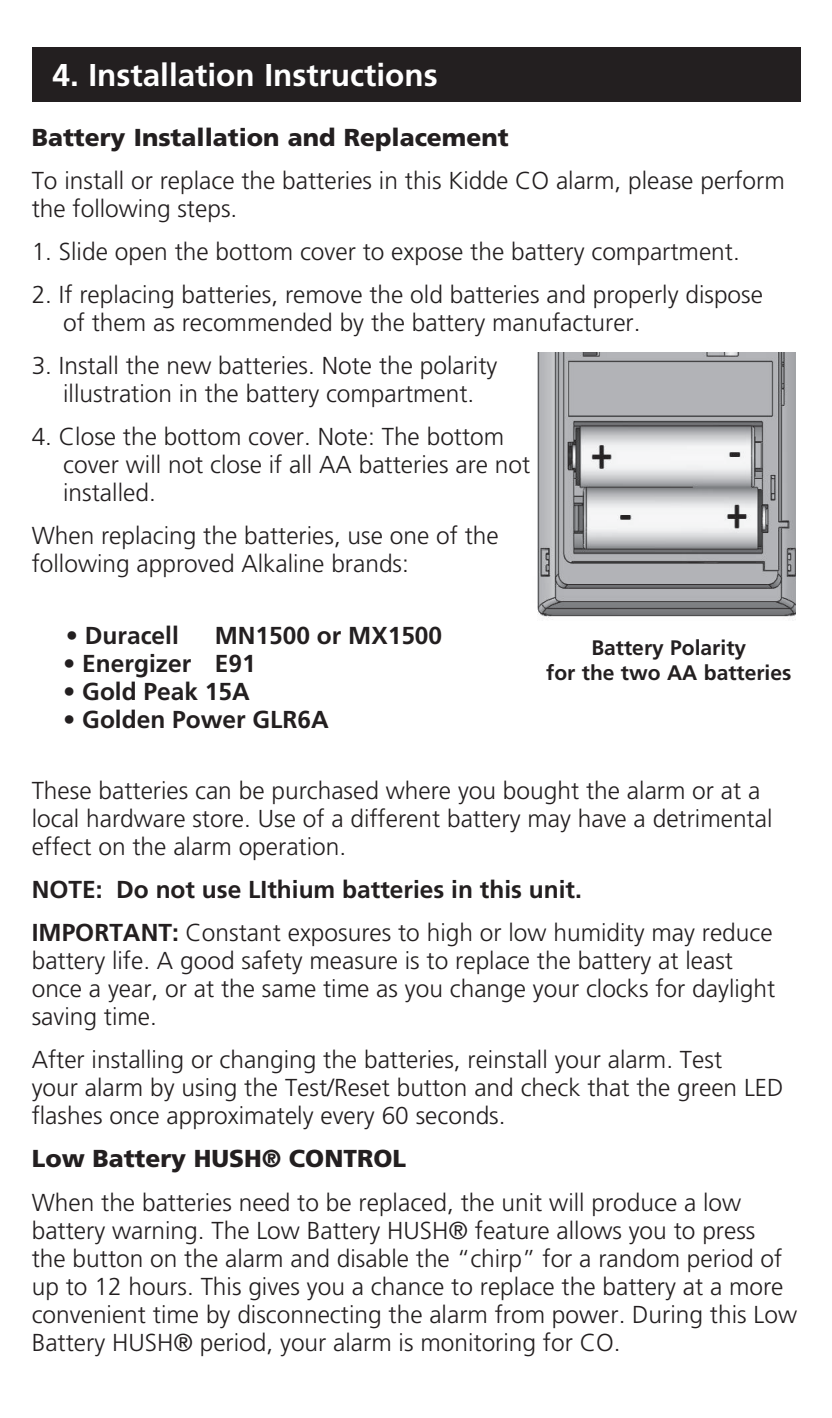
<style>
.page{position:relative;width:832px;height:1418px;background:#fff}
.page>*{position:absolute;margin:0;border:0;box-sizing:border-box;transform-origin:0 0}
.t1{font:700 31.5px "Frutiger";color:#fff}
.t2{font:300 24.5px/28px "Frutiger";color:#231f20}
.t3{font:700 24.5px/43.1px "Frutiger";color:#231f20}
.t4{font:900 24.5px "Frutiger";color:#231f20}
.t5{font:700 21px/24.5px "Frutiger";color:#231f20;text-align:center}
.s1{font-weight:300}
</style>
<div class="page">
<div style="left:32px;top:47px;width:768px;height:54px;background:#231f20"></div>
<img style="left:537px;top:353px;width:259px;height:267px">
<p class="t1" style="left:52px;top:56px;width:387px">4. Installation Instructions</p>
<p class="t4" style="left:32px;top:122px;width:478px">Battery Installation and Replacement</p>
<p class="t2" style="left:32px;top:167px;width:754px">To install or replace the batteries in this Kidde CO alarm, please perform the following steps.</p>
<p class="t2" style="left:32px;top:238px;width:709px">1. Slide open the bottom cover to expose the battery compartment.</p>
<p class="t2" style="left:63px;top:281px;width:701px;text-indent:-32px">2. If replacing batteries, remove the old batteries and properly dispose of them as recommended by the battery manufacturer.</p>
<p class="t2" style="left:32px;top:352px;width:467px;text-align:center">3. Install the new batteries. Note the polarity illustration in the battery compartment.</p>
<p class="t2" style="left:63px;top:423px;width:468px;text-indent:-32px">4. Close the bottom cover. Note: The bottom cover will not close if all AA batteries are not installed.</p>
<p class="t2" style="left:32px;top:522px;width:468px">When replacing the batteries, use one of the following approved Alkaline brands:</p>
<p class="t3" style="left:66px;top:613px;width:114px">• Duracell</p>
<p class="t3" style="left:215px;top:613px;width:229px">MN1500 or MX1500</p>
<p class="t3" style="left:63px;top:641px;width:194px">• Energizer E91</p>
<p class="t3" style="left:63px;top:669px;width:188px">• Gold Peak 15A</p>
<p class="t3" style="left:63px;top:697px;width:267px">• Golden Power GLR6A</p>
<p class="t5" style="left:546px;top:636px;width:247px">Battery Polarity<br>for the two AA batteries</p>
<p class="t2" style="left:32px;top:776px;width:742px">These batteries can be purchased where you bought the alarm or at a local hardware store. Use of a different battery may have a detrimental effect on the alarm operation.</p>
<p class="t3" style="left:32px;top:868px;width:742px">NOTE: Do not use LIthium batteries in this unit.<br>IMPORTANT: <span class="s1">Constant exposures to high or low humidity may reduce</span></p>
<p class="t2" style="left:32px;top:947px;width:745px">battery life. A good safety measure is to replace the battery at least once a year, or at the same time as you change your clocks for daylight saving time.</p>
<p class="t2" style="left:32px;top:1046px;width:753px">After installing or changing the batteries, reinstall your alarm. Test<br>your alarm by using the Test/Reset button and check that the green LED flashes once approximately every 60 seconds.</p>
<p class="t4" style="left:32px;top:1144px;width:376px">Low Battery HUSH® CONTROL</p>
<p class="t2" style="left:32px;top:1188px;width:767px">When the batteries need to be replaced, the unit will produce a low battery warning. The Low Battery HUSH® feature allows you to press<br>the button on the alarm and disable the “chirp” for a random period of up to 12 hours. This gives you a chance to replace the battery at a more convenient time by disconnecting the alarm from power. During this Low Battery HUSH® period, your alarm is monitoring for CO.</p>
</div>
